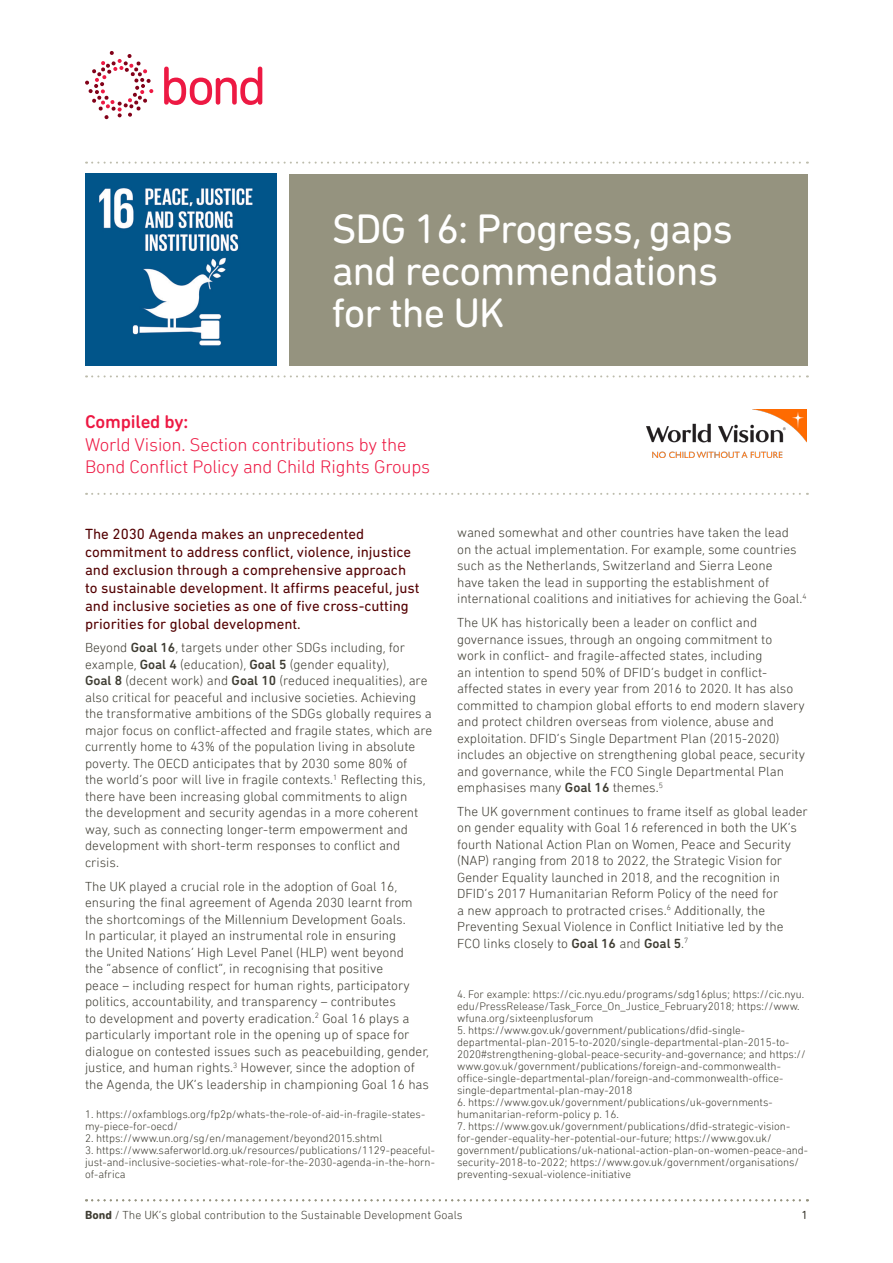
<style>
.page{position:relative;width:893px;height:1263px;background:#fff}
.page>*{position:absolute;margin:0;border:0;box-sizing:border-box;transform-origin:0 0}
.t1{font:42px/42px "DIN Next Rounded LT Pro";letter-spacing:-.025em;color:#fff}
.t2{font:300 18.75px/22.5px "DIN Next Rounded LT Pro";letter-spacing:-.01em;color:#ed1943}
.Abbreviations{font:15px/18px "DIN Next Rounded LT Pro";color:#530002}
.Abbreviations-2{font:300 13.5px/16.5px "DIN Next Rounded LT Pro";color:#3e3c32}
.t3{font:300 12px "DIN Next Rounded LT Pro";color:#3e3c32}
.t4{font:12px "DIN Next Rounded LT Pro";color:#3e3c32}
.Footnotes{font:300 11.25px/12px "DIN Next Rounded LT Pro";color:#3e3c32}
.s1{font-weight:500}
.s2{font-weight:700}
</style>
<div class="page">
<div style="left:289px;top:174px;width:519px;height:191px;background:#95937f"></div>
<img style="left:85px;top:174px;width:191px;height:191px">
<svg style="left:86px;top:1199px;width:722px;height:2px"></svg>
<svg style="left:164px;top:67px;width:98px;height:38px"></svg>
<svg style="left:85px;top:51px;width:68px;height:68px"></svg>
<svg style="left:86px;top:375px;width:722px;height:2px"></svg>
<svg style="left:86px;top:162px;width:722px;height:2px"></svg>
<svg style="left:86px;top:493px;width:722px;height:2px"></svg>
<img style="left:646px;top:410px;width:161px;height:48px">
<p class="t1" style="left:332px;top:208px;width:403px">SDG 16: Progress, gaps and recommendations</p>
<p class="t1" style="left:332px;top:292px;width:174px">for the UK</p>
<p class="t2" style="left:85px;top:410px;width:347px"><span class="s1">Compiled by:<br></span>World Vision. Section contributions by the<br>Bond Conflict Policy and Child Rights Groups</p>
<p class="Abbreviations" style="left:85px;top:524px;width:336px">The 2030 Agenda makes an unprecedented commitment to address conflict, violence, injustice and exclusion through a comprehensive approach to sustainable development. It affirms peaceful, just and inclusive societies as one of five cross-cutting priorities for global development.</p>
<p class="Abbreviations-2" style="left:85px;top:639px;width:349px">Beyond <span class="s1">Goal 16</span>, targets under other SDGs including, for example, <span class="s1">Goal 4</span> (education), <span class="s1">Goal 5</span> (gender equality),<br><span class="s1">Goal 8</span> (decent work) and <span class="s1">Goal 10</span> (reduced inequalities), are also critical for peaceful and inclusive societies. Achieving the transformative ambitions of the SDGs globally requires a major focus on conflict-affected and fragile states, which are currently home to 43% of the population living in absolute poverty. The OECD anticipates that by 2030 some 80% of<br>the world’s poor will live in fragile contexts.<sup>1</sup> Reflecting this, there have been increasing global commitments to align<br>the development and security agendas in a more coherent way, such as connecting longer-term empowerment and development with short-term responses to conflict and crisis.</p>
<p class="Abbreviations-2" style="left:85px;top:877px;width:346px">The UK played a crucial role in the adoption of Goal 16, ensuring the final agreement of Agenda 2030 learnt from the shortcomings of the Millennium Development Goals.<br>In particular, it played an instrumental role in ensuring<br>the United Nations’ High Level Panel (HLP) went beyond<br>the “absence of conflict”, in recognising that positive<br>peace – including respect for human rights, participatory politics, accountability, and transparency – contributes<br>to development and poverty eradication.<sup>2</sup> Goal 16 plays a particularly important role in the opening up of space for dialogue on contested issues such as peacebuilding, gender, justice, and human rights.<sup>3</sup> However, since the adoption of the Agenda, the UK’s leadership in championing Goal 16 has</p>
<p class="Footnotes" style="left:85px;top:1108px;width:342px">1. https://oxfamblogs.org/fp2p/whats-the-role-of-aid-in-fragile-states&shy;my-piece-for-oecd/</p>
<p class="Footnotes" style="left:85px;top:1132px;width:299px">2. https://www.un.org/sg/en/management/beyond2015.shtml</p>
<p class="Footnotes" style="left:85px;top:1144px;width:351px;text-align:justify">3. https://www.saferworld.org.uk/resources/publications/1129-peaceful&shy;just-and-inclusive-societies-what-role-for-the-2030-agenda-in-the-horn&shy;of-africa</p>
<p class="Abbreviations-2" style="left:457px;top:524px;width:351px">waned somewhat and other countries have taken the lead<br>on the actual implementation. For example, some countries such as the Netherlands, Switzerland and Sierra Leone<br>have taken the lead in supporting the establishment of international coalitions and initiatives for achieving the Goal.<sup>4</sup></p>
<p class="Abbreviations-2" style="left:457px;top:614px;width:349px">The UK has historically been a leader on conflict and governance issues, through an ongoing commitment to<br>work in conflict- and fragile-affected states, including<br>an intention to spend 50% of DFID’s budget in conflict&shy;affected states in every year from 2016 to 2020. It has also committed to champion global efforts to end modern slavery and protect children overseas from violence, abuse and exploitation. DFID’s Single Department Plan (2015-2020) includes an objective on strengthening global peace, security and governance, while the FCO Single Departmental Plan emphasises many <span class="s1">Goal 16</span> themes.<sup>5</sup></p>
<p class="Abbreviations-2" style="left:457px;top:803px;width:352px">The UK government continues to frame itself as global leader on gender equality with Goal 16 referenced in both the UK’s fourth National Action Plan on Women, Peace and Security (NAP) ranging from 2018 to 2022, the Strategic Vision for Gender Equality launched in 2018, and the recognition in DFID’s 2017 Humanitarian Reform Policy of the need for<br>a new approach to protracted crises.<sup>6</sup> Additionally, the Preventing Sexual Violence in Conflict Initiative led by the FCO links closely to <span class="s1">Goal 16</span> and <span class="s1">Goal 5</span>.<sup>7</sup></p>
<p class="Footnotes" style="left:457px;top:988px;width:349px">4. For example: https://cic.nyu.edu/programs/sdg16plus; https://cic.nyu. edu/PressRelease/Task_Force_On_Justice_February2018; https://www. wfuna.org/sixteenplusforum</p>
<p class="Footnotes" style="left:457px;top:1024px;width:350px">5. https://www.gov.uk/government/publications/dfid-single&shy;departmental-plan-2015-to-2020/single-departmental-plan-2015-to-2020#strengthening-global-peace-security-and-governance; and https:// www.gov.uk/government/publications/foreign-and-commonwealth&shy;office-single-departmental-plan/foreign-and-commonwealth-office&shy;single-departmental-plan-may-2018</p>
<p class="Footnotes" style="left:457px;top:1096px;width:317px">6. https://www.gov.uk/government/publications/uk-governments&shy;humanitarian-reform-policy p. 16.</p>
<p class="Footnotes" style="left:457px;top:1120px;width:352px">7. https://www.gov.uk/government/publications/dfid-strategic-vision&shy;for-gender-equality-her-potential-our-future; https://www.gov.uk/ government/publications/uk-national-action-plan-on-women-peace-and&shy;security-2018-to-2022; https://www.gov.uk/government/organisations/ preventing-sexual-violence-initiative</p>
<p class="t3" style="left:85px;top:1208px;width:379px"><span class="s2">Bond</span> / The UK’s global contribution to the Sustainable Development Goals</p>
<p class="t4" style="left:801px;top:1208px;width:8px">1</p>
</div>
